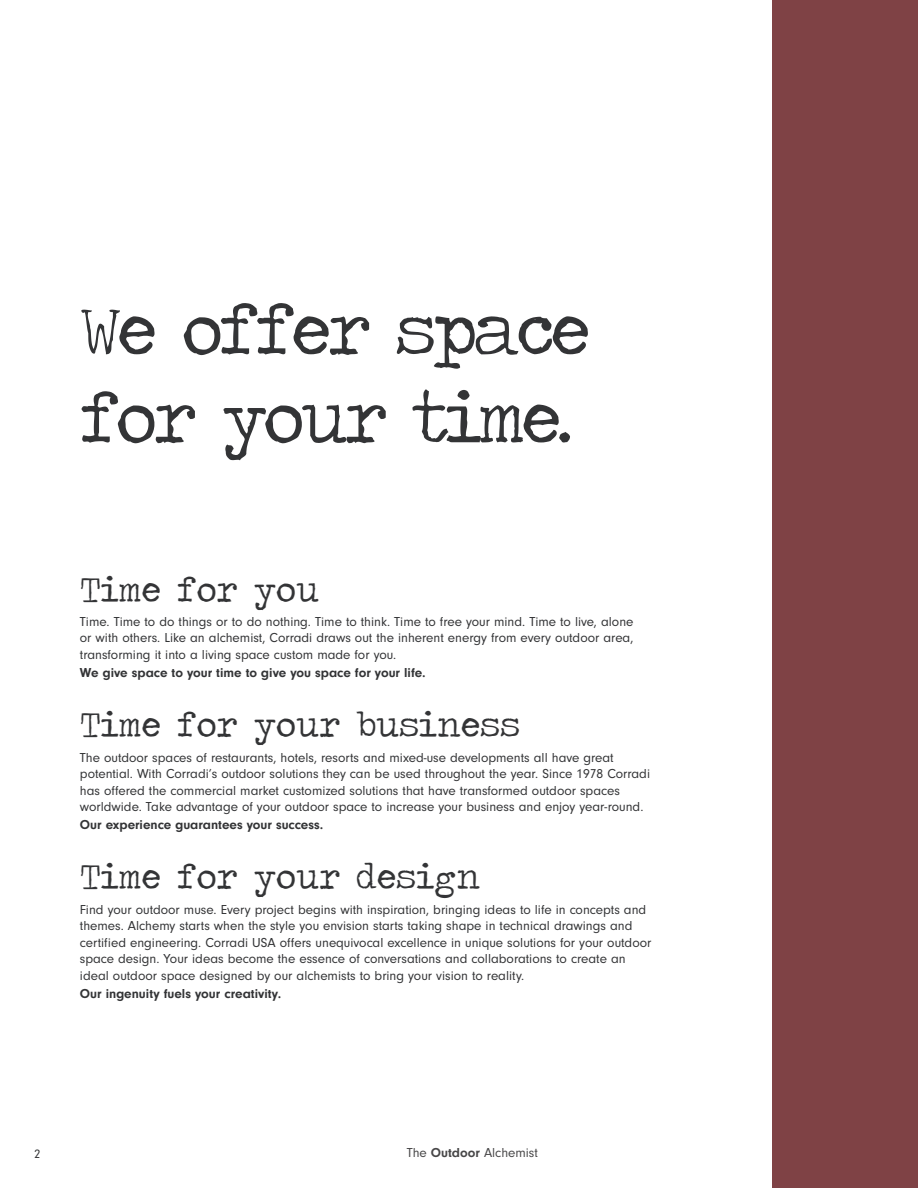
<style>
.page{position:relative;width:918px;height:1188px;background:#fff}
.page>*{position:absolute;margin:0;border:0;box-sizing:border-box;transform-origin:0 0}
.t1{font:73.5px/88.2px "Traveling Typewriter";letter-spacing:-.05em;color:#333436}
.t2{font:36px "Traveling Typewriter";color:#333436}
.t3{font:13.5px/16.5px "Neuzeit Gro";color:#333436}
.t4{font:700 13.5px "Neuzeit Gro";color:#333436}
.t5{font:13.5px "Neuzeit Gro";color:#484748}
.t6{font:12.75px "Neuzeit Gro";color:#333436}
.s1{font-weight:700}
</style>
<div class="page">
<div style="left:772px;top:0;width:146px;height:1188px;background:#7f4245"></div>
<h1 class="t1" style="left:80px;top:284px;width:512px">We offer space for your time.</h1>
<h2 class="t2" style="left:80px;top:566px;width:241px">Time for you</h2>
<p class="t3" style="left:80px;top:614px;width:555px;text-align:justify">Time. Time to do things or to do nothing. Time to think. Time to free your mind. Time to live, alone or with others. Like an alchemist, Corradi draws out the inherent energy from every outdoor area, transforming it into a living space custom made for you.</p>
<p class="t4" style="left:80px;top:665px;width:347px">We give space to your time to give you space for your life.</p>
<h2 class="t2" style="left:80px;top:701px;width:442px">Time for your business</h2>
<p class="t3" style="left:80px;top:749px;width:572px">The outdoor spaces of restaurants, hotels, resorts and mixed-use developments all have great potential. With Corradi’s outdoor solutions they can be used throughout the year. Since 1978 Corradi has offered the commercial market customized solutions that have transformed outdoor spaces worldwide. Take advantage of your outdoor space to increase your business and enjoy year-round.</p>
<p class="t4" style="left:80px;top:817px;width:245px">Our experience guarantees your success.</p>
<h2 class="t2" style="left:80px;top:853px;width:402px">Time for your design</h2>
<p class="t3" style="left:80px;top:901px;width:573px">Find your outdoor muse. Every project begins with inspiration, bringing ideas to life in concepts and themes. Alchemy starts when the style you envision starts taking shape in technical drawings and certified engineering. Corradi USA offers unequivocal excellence in unique solutions for your outdoor space design. Your ideas become the essence of conversations and collaborations to create an ideal outdoor space designed by our alchemists to bring your vision to reality.</p>
<p class="t4" style="left:80px;top:986px;width:203px">Our ingenuity fuels your creativity.</p>
<p class="t6" style="left:34px;top:1147px;width:8px">2</p>
<p class="t5" style="left:407px;top:1145px;width:133px">The <span class="s1">Outdoor</span> Alchemist</p>
</div>
